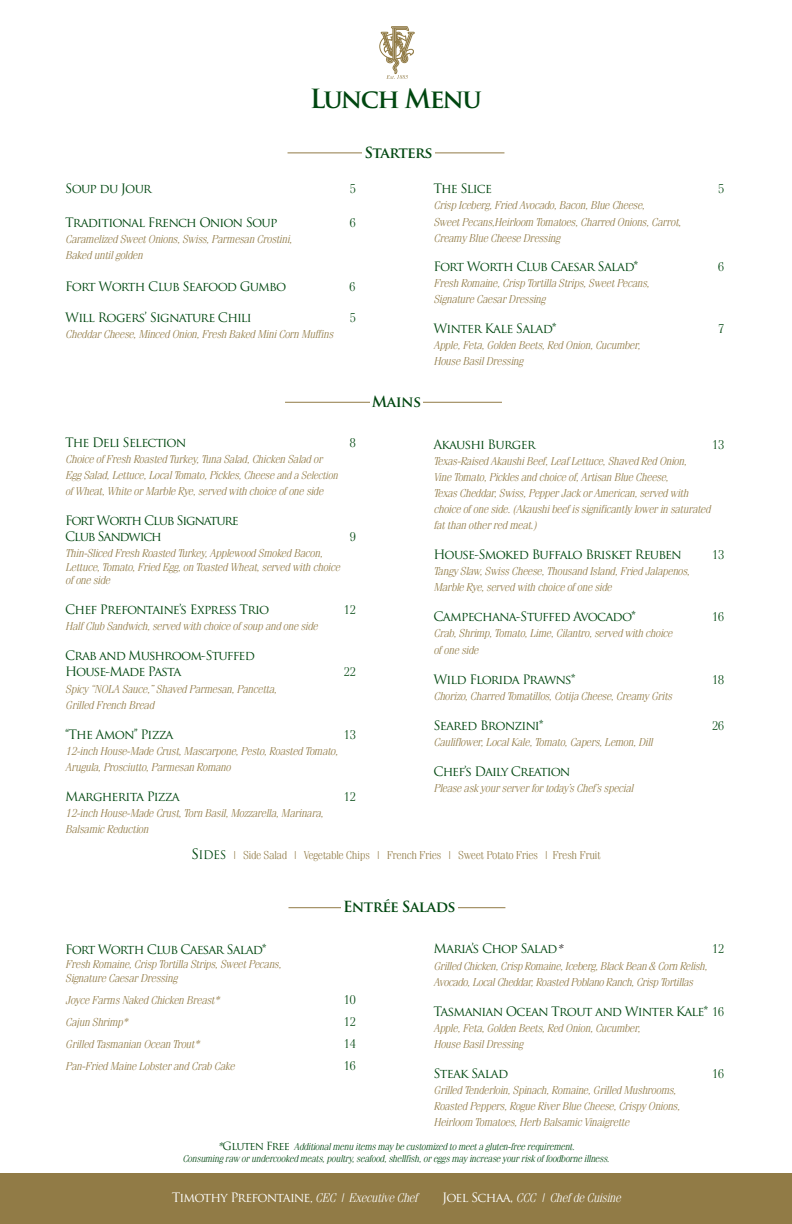
<style>
.page{position:relative;width:792px;height:1224px;background:#fff}
.page>*{position:absolute;margin:0;border:0;box-sizing:border-box;transform-origin:0 0}
.t1{font:700 25.8px "Trajan Pro";letter-spacing:-.07em;color:#004710}
.t2{font:700 14.9px "Trajan Pro";letter-spacing:-.04em;color:#004710}
.t3{font:12.6px/16px "Trajan Pro";letter-spacing:-.06em;color:#004710}
.t4{font:300 12.6px "Fenice";letter-spacing:-.04em;color:#004710}
.t5{font:12.6px "Trajan Pro";letter-spacing:-.06em;color:#fff}
.t6{font:12.6px/15.2px "Trajan Pro";letter-spacing:-.09em;color:#004710}
.t7{font:italic 300 12.6px "Fenice";letter-spacing:-.04em;color:#fff}
.t8{font:italic 300 11.5px/16.1px "Fenice";letter-spacing:-.04em;color:#917b46}
.t9{font:300 11.5px "Fenice";letter-spacing:-.04em;color:#917b46}
.t10{font:italic 300 10px/12px "Fenice";letter-spacing:-.04em;color:#004710;text-align:center}
.s1{font-size:11px}
.s2{font-family:"Trajan";font-weight:400;font-size:14px;color:#004710}
.s3{font-family:"Trajan";font-weight:400;color:#004710}
.s4{font-family:"Fenice";font-weight:300;font-style:italic;color:#231f20}
.s5{font-family:"Fenice";font-weight:300}
.s6{font-family:"Trajan Pro";font-weight:400;font-style:normal;font-size:11px}
.s7{font-family:"Fenice";font-weight:300;font-style:italic}
.s8{font-family:"Trajan Pro";font-weight:400;font-style:normal}
</style>
<div class="page">
<div style="left:0;top:1174px;width:792px;height:50px;background:#917b46"></div>
<hr style="left:288px;top:153px;width:216px;height:1px;background:#917b46">
<div style="left:362px;top:148px;width:73px;height:10px;background:#fff"></div>
<hr style="left:288px;top:907px;width:217px;height:1px;background:#917b46">
<div style="left:341px;top:904px;width:117px;height:7px;background:#fff"></div>
<hr style="left:285px;top:402px;width:217px;height:1px;background:#917b46">
<div style="left:370px;top:400px;width:53px;height:6px;background:#fff"></div>
<svg style="left:379px;top:26px;width:36px;height:53px"></svg>
<h1 class="t1" style="left:310px;top:82px;width:174px">Lunch Menu</h1>
<p class="t3" style="left:65px;top:180px;width:88px">Soup du Jour</p>
<p class="t4" style="left:350px;top:181px;width:8px">5</p>
<p class="t3" style="left:65px;top:214px;width:214px">Traditional French Onion Soup</p>
<p class="t4" style="left:350px;top:215px;width:8px">6</p>
<p class="t8" style="left:65px;top:231px;width:229px">Caramelized Sweet Onions, Swiss, Parmesan Crostini,<br>Baked until golden</p>
<p class="t3" style="left:65px;top:278px;width:223px">Fort Worth Club Seafood Gumbo</p>
<p class="t4" style="left:349px;top:279px;width:8px">6</p>
<p class="t3" style="left:65px;top:310px;width:188px">Will Rogers’ Signature Chili</p>
<p class="t4" style="left:350px;top:311px;width:8px">5</p>
<p class="t8" style="left:65px;top:326px;width:270px">Cheddar Cheese, Minced Onion, Fresh Baked Mini Corn Muffins</p>
<p class="t2" style="left:364px;top:143px;width:70px">Starters</p>
<p class="t3" style="left:433px;top:181px;width:60px">The Slice</p>
<p class="t4" style="left:718px;top:182px;width:8px">5</p>
<p class="t8" style="left:433px;top:197px;width:249px">Crisp Iceberg, Fried Avocado, Bacon, Blue Cheese,<br>Sweet Pecans,Heirloom Tomatoes, Charred Onions, Carrot,<br>Creamy Blue Cheese Dressing</p>
<p class="t3" style="left:433px;top:258px;width:206px">Fort Worth Club Caesar Salad*</p>
<p class="t4" style="left:718px;top:259px;width:8px">6</p>
<p class="t8" style="left:433px;top:275px;width:218px">Fresh Romaine, Crisp Tortilla Strips, Sweet Pecans,<br>Signature Caesar Dressing</p>
<p class="t3" style="left:433px;top:320px;width:125px">Winter Kale Salad*</p>
<p class="t4" style="left:718px;top:321px;width:8px">7</p>
<p class="t8" style="left:433px;top:337px;width:209px">Apple, Feta, Golden Beets, Red Onion, Cucumber,<br>House Basil Dressing</p>
<p class="t2" style="left:372px;top:392px;width:51px">Mains</p>
<p class="t3" style="left:65px;top:434px;width:123px">The Deli Selection</p>
<p class="t4" style="left:350px;top:436px;width:8px">8</p>
<p class="t8" style="left:65px;top:451px;width:274px">Choice of Fresh Roasted Turkey, Tuna Salad, Chicken Salad or<br>Egg Salad, Lettuce, Local Tomato, Pickles, Cheese <span class="s1">and a Selection of</span> Wheat, White or Marble Rye, served with choice of one side</p>
<p class="t6" style="left:65px;top:513px;width:175px">Fort Worth Club Signature<br>Club Sandwich</p>
<p class="t4" style="left:350px;top:529px;width:8px">9</p>
<p class="t8" style="left:65px;top:546px;width:276px;line-height:13.8px">Thin-Sliced Fresh Roasted Turkey, Applewood Smoked Bacon,<br>Lettuce, Tomato, Fried Egg, on Toasted Wheat, served with choice of one side</p>
<p class="t3" style="left:65px;top:602px;width:206px">Chef Prefontaine’s Express Trio</p>
<p class="t4" style="left:344px;top:603px;width:14px">12</p>
<p class="t8" style="left:65px;top:618px;width:254px">Half Club Sandwich, served with choice of soup and one side</p>
<p class="t3" style="left:65px;top:648px;width:191px">Crab and Mushroom-Stuffed<br>House-Made Pasta</p>
<p class="t4" style="left:344px;top:665px;width:14px">22</p>
<p class="t8" style="left:65px;top:680px;width:213px">Spicy “NOLA Sauce,” Shaved Parmesan, Pancetta,<br>Grilled French Bread</p>
<p class="t3" style="left:65px;top:726px;width:110px">“The Amon” Pizza</p>
<p class="t4" style="left:344px;top:727px;width:14px">13</p>
<p class="t8" style="left:65px;top:743px;width:274px">12-inch House-Made Crust, Mascarpone, Pesto, Roasted Tomato,<br>Arugula, Prosciutto, Parmesan Romano</p>
<p class="t3" style="left:65px;top:788px;width:116px">Margherita Pizza</p>
<p class="t4" style="left:344px;top:789px;width:14px">12</p>
<p class="t8" style="left:65px;top:805px;width:260px">12-inch House-Made Crust, Torn Basil, Mozzarella, Marinara,<br>Balsamic Reduction</p>
<p class="t3" style="left:433px;top:436px;width:104px">Akaushi Burger</p>
<p class="t4" style="left:712px;top:437px;width:14px">13</p>
<p class="t8" style="left:433px;top:453px;width:279px">Texas-Raised Akaushi Beef, Leaf Lettuce, Shaved Red Onion,<br>Vine Tomato, Pickles and choice of, Artisan Blue Cheese,<br>Texas Cheddar, Swiss, Pepper Jack or American, served with choice of one side. (Akaushi beef is significantly lower in saturated fat than other red meat.)</p>
<p class="t3" style="left:433px;top:546px;width:250px">House-Smoked Buffalo Brisket Reuben</p>
<p class="t4" style="left:712px;top:547px;width:14px">13</p>
<p class="t8" style="left:433px;top:563px;width:258px">Tangy Slaw, Swiss Cheese, Thousand Island, Fried Jalapenos,<br>Marble Rye, served with choice of one side</p>
<p class="t3" style="left:433px;top:609px;width:204px">Campechana-Stuffed Avocado*</p>
<p class="t4" style="left:712px;top:610px;width:14px">16</p>
<p class="t8" style="left:433px;top:625px;width:241px">Crab, Shrimp, Tomato, Lime, Cilantro, served with choice of one side</p>
<p class="t3" style="left:433px;top:671px;width:144px">Wild Florida Prawns*</p>
<p class="t4" style="left:712px;top:672px;width:14px">18</p>
<p class="t8" style="left:433px;top:687px;width:240px">Chorizo, Charred Tomatillos, Cotija Cheese, Creamy Grits</p>
<p class="t3" style="left:433px;top:717px;width:112px">Seared Bronzini*</p>
<p class="t4" style="left:712px;top:718px;width:14px">26</p>
<p class="t8" style="left:433px;top:734px;width:221px">Cauliflower, Local Kale, Tomato, Capers, Lemon, Dill</p>
<p class="t3" style="left:433px;top:763px;width:138px">Chef’s Daily Creation</p>
<p class="t8" style="left:433px;top:780px;width:201px">Please ask your server for today’s Chef’s special</p>
<p class="t9" style="left:191px;top:849px;width:411px"><span class="s2">S</span><span class="s3">IDES</span> | Side Salad | Vegetable Chips | French Fries | Sweet Potato Fries | Fresh Fruit</p>
<p class="t2" style="left:343px;top:898px;width:114px">Entrée Salads</p>
<p class="t3" style="left:65px;top:941px;width:203px">Fort Worth Club Caesar Salad*</p>
<p class="t8" style="left:65px;top:956px;width:218px;line-height:14px">Fresh Romaine, Crisp Tortilla Strips, Sweet Pecans,<br>Signature Caesar Dressing</p>
<p class="t8" style="left:65px;top:991px;width:156px">Joyce Farms Naked Chicken Breast*</p>
<p class="t4" style="left:344px;top:992px;width:14px">10</p>
<p class="t8" style="left:65px;top:1013px;width:65px">Cajun Shrimp*</p>
<p class="t4" style="left:344px;top:1014px;width:14px">12</p>
<p class="t8" style="left:65px;top:1035px;width:136px">Grilled Tasmanian Ocean Trout*</p>
<p class="t4" style="left:344px;top:1036px;width:14px">14</p>
<p class="t8" style="left:65px;top:1057px;width:171px">Pan-Fried Maine Lobster and Crab Cake</p>
<p class="t4" style="left:344px;top:1058px;width:14px">16</p>
<p class="t3" style="left:433px;top:941px;width:131px">Maria’s Chop Salad<span class="s4">*</span></p>
<p class="t4" style="left:712px;top:942px;width:14px">12</p>
<p class="t8" style="left:433px;top:957px;width:275px">Grilled Chicken, Crisp Romaine, Iceberg, Black Bean &amp; Corn Relish,<br>Avocado, Local Cheddar, Roasted Poblano Ranch, Crisp Tortillas</p>
<p class="t3" style="left:433px;top:1003px;width:292px">Tasmanian Ocean Trout and Winter Kale* <span class="s5">16</span></p>
<p class="t8" style="left:433px;top:1020px;width:209px">Apple, Feta, Golden Beets, Red Onion, Cucumber,<br>House Basil Dressing</p>
<p class="t3" style="left:433px;top:1065px;width:76px">Steak Salad</p>
<p class="t4" style="left:712px;top:1066px;width:14px">16</p>
<p class="t8" style="left:433px;top:1082px;width:248px">Grilled Tenderloin, Spinach, Romaine, Grilled Mushrooms,<br>Roasted Peppers, Rogue River Blue Cheese, Crispy Onions,<br>Heirloom Tomatoes, Herb Balsamic Vinaigrette</p>
<p class="t10" style="left:182px;top:1141px;width:429px"><span class="s1">*</span><span class="s6">Gluten Free</span> Additional menu items may be customized to meet a gluten-free requirement.<br>Consuming raw or undercooked meats, poultry, seafood, shellfish, or eggs may increase your risk of foodborne illness.</p>
<p class="t5" style="left:172px;top:1190px;width:248px">Timothy Prefontaine<span class="s7">, CEC | Executive Chef</span></p>
<p class="t7" style="left:442px;top:1191px;width:180px"><span class="s8">Joel Schaa,</span> CCC | Chef de Cuisine</p>
</div>
